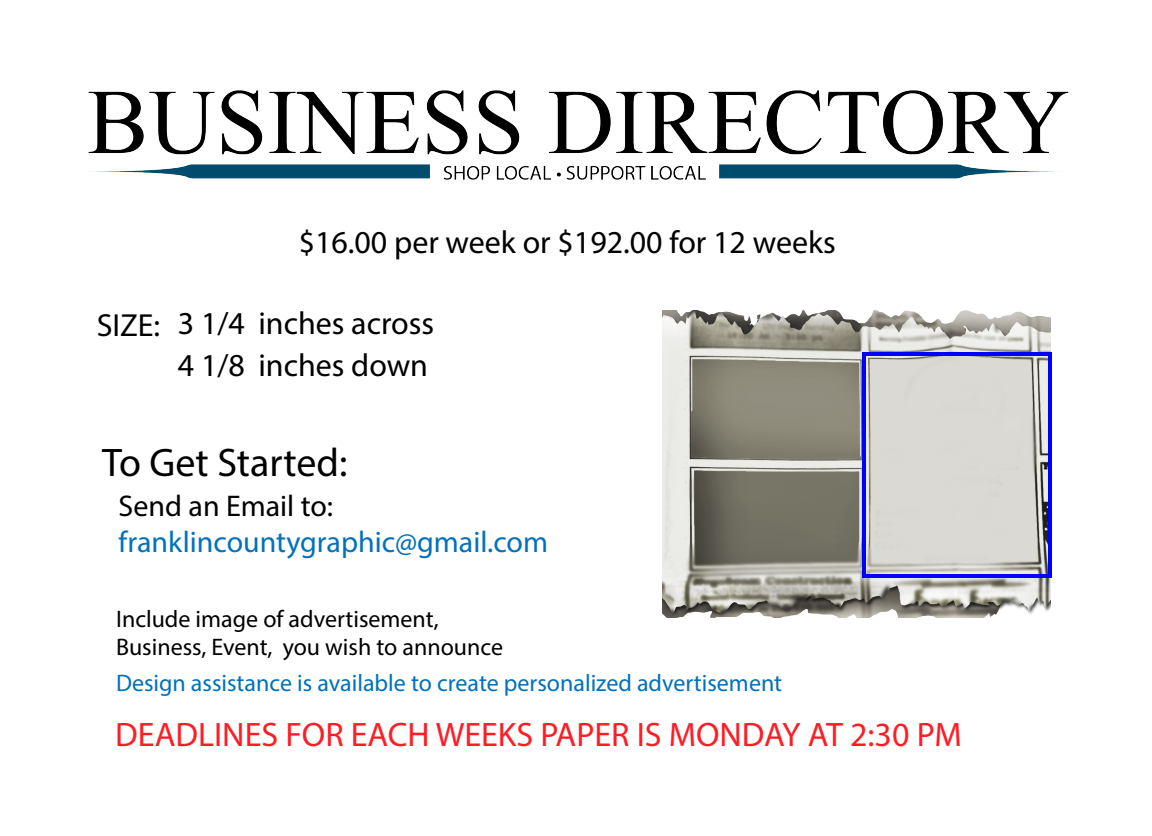
<style>
.page{position:relative;width:1152px;height:836px;background:#fff}
.page>*{position:absolute;margin:0;border:0;box-sizing:border-box;transform-origin:0 0}
.t1{font:40px "Myriad Pro";color:#000}
.t2{font:34px "Myriad Pro";color:#ff1d25}
.t3{font:32px/41.6px "Myriad Pro";color:#000}
.t4{font:30px "Myriad Pro";color:#0071bc}
.t5{font:30px "Myriad Pro";color:#000}
.t6{font:24px/28px "Myriad Pro";color:#000}
.t7{font:24px "Myriad Pro";color:#0071bc}
</style>
<div class="page">
<img style="left:88px;top:90px;width:981px;height:90px">
<img style="left:662px;top:310px;width:389px;height:308px">
<div style="left:862px;top:352px;width:190px;height:226px;border:4px solid #00f"></div>
<p class="t3" style="left:299px;top:221px;width:539px">$16.00 per week or $192.00 for 12 weeks</p>
<p class="t3" style="left:97px;top:304px;width:65px">SIZE:</p>
<p class="t3" style="left:178px;top:302px;width:258px">3 1/4 inches across<br>4 1/8 inches down</p>
<p class="t1" style="left:102px;top:438px;width:247px">To Get Started:</p>
<p class="t5" style="left:119px;top:487px;width:216px">Send an Email to:</p>
<p class="t4" style="left:119px;top:523px;width:431px">franklincountygraphic@gmail.com</p>
<p class="t6" style="left:116px;top:605px;width:389px">Include image of advertisement,<br>Business, Event, you wish to announce</p>
<p class="t7" style="left:116px;top:669px;width:668px">Design assistance is available to create personalized advertisement</p>
<p class="t2" style="left:115px;top:714px;width:848px">DEADLINES FOR EACH WEEKS PAPER IS MONDAY AT 2:30 PM</p>
</div>
